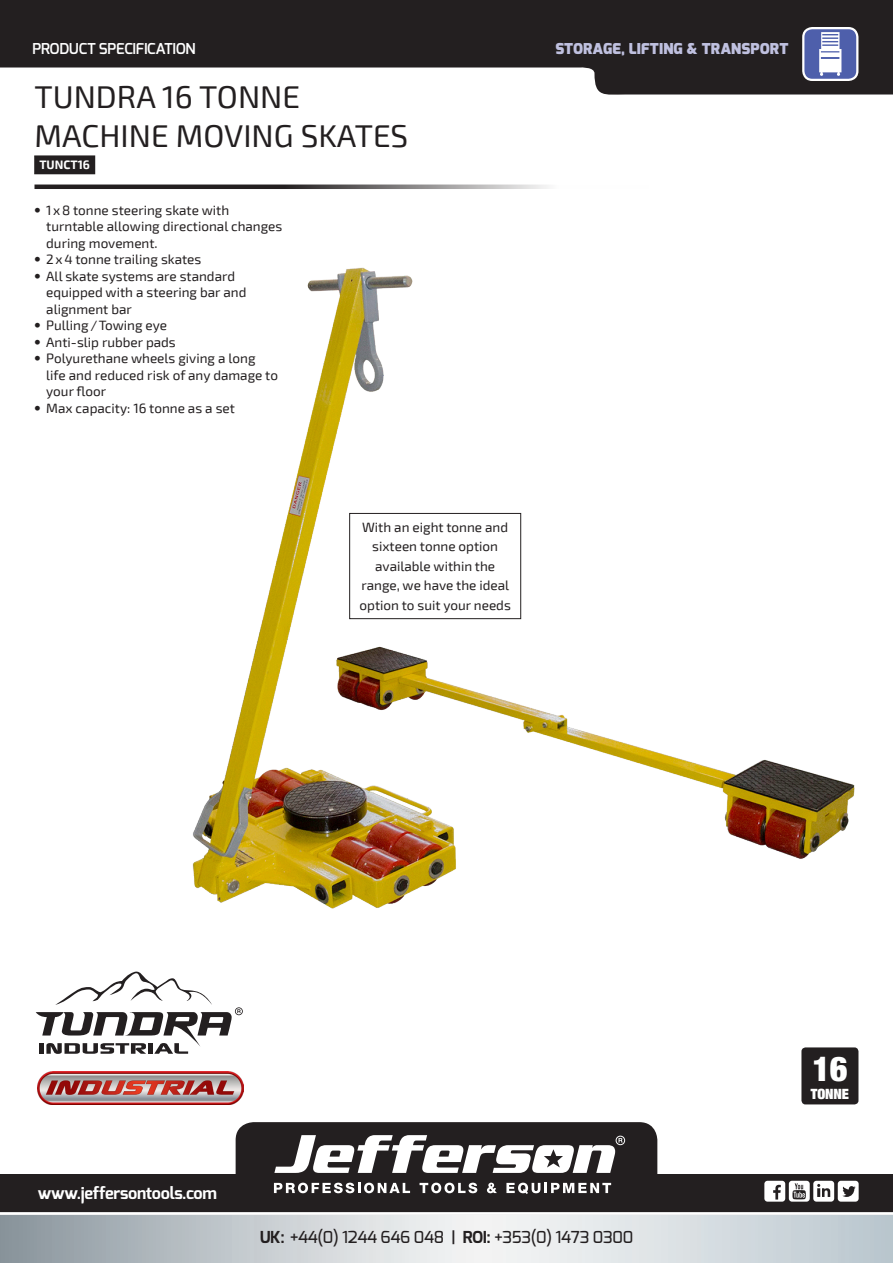
<style>
.page{position:relative;width:893px;height:1263px;background:#fff}
.page>*{position:absolute;margin:0;border:0;box-sizing:border-box;transform-origin:0 0}
.t1{font:900 condensed 34.2px "Helvetica Neue LT Std";color:#fff}
.t2{font:31.5px/39px "Exo 2";color:#231f20}
.t3{font:500 16.5px "Exo";letter-spacing:-.02em;color:#231f20}
.t4{font:700 16.5px "Exo";letter-spacing:-.02em;color:#fff}
.t5{font:900 15px "Exo";letter-spacing:.01em;color:#bfc0df}
.t6{font:600 15px "Exo";letter-spacing:-.02em;color:#fff}
.t7{font:900 condensed 14.25px "Helvetica Neue LT Std";letter-spacing:-.01em;color:#fff}
.t8{font:13.5px/16.5px "Exo 2";color:#231f20}
.t9{font:700 12px "Exo 2";color:#fff}
.s1{font-family:"Helvetica Neue LT Std";font-weight:700}
.s2{font-weight:700}
.s3{font-weight:600}
</style>
<div class="page">
<div style="left:0;top:1175px;width:893px;height:39px;background:#231f20"></div>
<svg style="left:0;top:0;width:893px;height:95px;fill:#231f20"></svg>
<div style="left:236px;top:1122px;width:421px;height:72px;background:#231f20"></div>
<div style="left:0;top:1211px;width:893px;height:7px;background:#231f20;opacity:.75"></div>
<div style="left:789px;top:1181px;width:21px;height:21px;background:#fff;border-radius:3px"></div>
<svg style="left:792px;top:1183px;width:14px;height:16px"></svg>
<div style="left:813px;top:1181px;width:21px;height:21px;background:#fff;border-radius:3px"></div>
<svg style="left:817px;top:1184px;width:13px;height:13px"></svg>
<div style="left:838px;top:1181px;width:21px;height:21px;background:#fff;border-radius:3px"></div>
<svg style="left:842px;top:1186px;width:14px;height:11px"></svg>
<div style="left:764px;top:1181px;width:21px;height:21px;background:#fff;border-radius:3px"></div>
<svg style="left:773px;top:1185px;width:8px;height:14px"></svg>
<svg style="left:0;top:1215px;width:893px;height:48px;background:#ccd2d6"></svg>
<svg style="left:274px;top:1183px;width:136px;height:10px"></svg>
<svg style="left:420px;top:1183px;width:57px;height:10px"></svg>
<svg style="left:487px;top:1183px;width:10px;height:10px"></svg>
<svg style="left:506px;top:1183px;width:105px;height:11px"></svg>
<svg style="left:274px;top:1135px;width:351px;height:38px"></svg>
<div style="left:803px;top:28px;width:54px;height:52px;background:#4e5fab;border-radius:9px"></div>
<div style="left:802px;top:27px;width:56px;height:54px;border:2px solid #fff;border-radius:9px"></div>
<svg style="left:34px;top:185px;width:514px;height:4px;background:#595656"></svg>
<svg style="left:819px;top:32px;width:22px;height:44px"></svg>
<div style="left:35px;top:156px;width:60px;height:18px;background:#231f20"></div>
<img style="left:192px;top:267px;width:663px;height:642px">
<img style="left:38px;top:1071px;width:205px;height:33px">
<svg style="left:36px;top:971px;width:207px;height:83px"></svg>
<div style="left:349px;top:513px;width:172px;height:106px;border:1px solid #231f20"></div>
<div style="left:801px;top:1047px;width:57px;height:57px;background:#231f20;border-radius:4px"></div>
<p class="t6" style="left:33px;top:39px;width:165px">PRODUCT SPECIFICATION</p>
<h2 class="t2" style="left:34px;top:78px;width:375px">TUNDRA 16 TONNE<br>MACHINE MOVING SKATES</h2>
<p class="t9" style="left:39px;top:158px;width:52px">TUNCT16</p>
<p class="t8" style="left:46px;top:202px;width:238px;text-indent:-12px"><span class="s1">•</span> 1x8 tonne steering skate with turntable allowing directional changes during movement.</p>
<p class="t8" style="left:34px;top:252px;width:169px"><span class="s1">•</span> 2x4 tonne trailing skates</p>
<p class="t8" style="left:46px;top:268px;width:202px;text-indent:-12px"><span class="s1">•</span> All skate systems are standard equipped with a steering bar and alignment bar</p>
<p class="t8" style="left:34px;top:318px;width:134px"><span class="s1">•</span> Pulling/Towing eye</p>
<p class="t8" style="left:34px;top:334px;width:143px"><span class="s1">•</span> Anti-slip rubber pads</p>
<p class="t8" style="left:46px;top:351px;width:233px;text-indent:-12px"><span class="s1">•</span> Polyurethane wheels giving a long life and reduced risk of any damage to your floor</p>
<p class="t8" style="left:34px;top:400px;width:202px"><span class="s1">•</span> Max capacity: 16 tonne as a set</p>
<p class="t8" style="left:360px;top:517px;width:153px;line-height:19.5px;text-align:center">With an eight tonne and sixteen tonne option available within the range, we have the ideal option to suit your needs</p>
<p class="t5" style="left:555px;top:39px;width:234px">STORAGE, LIFTING &amp; TRANSPORT</p>
<p class="t4" style="left:38px;top:1182px;width:181px">www.jeffersontools.com</p>
<p class="t3" style="left:260px;top:1227px;width:375px"><span class="s2">UK:</span> +44(0) 1244 646 048 <span class="s3">|</span> <span class="s2">ROI:</span> +353(0) 1473 0300</p>
<h1 class="t1" style="left:812px;top:1047px;width:37px">16</h1>
<p class="t7" style="left:811px;top:1085px;width:39px">TONNE</p>
</div>
